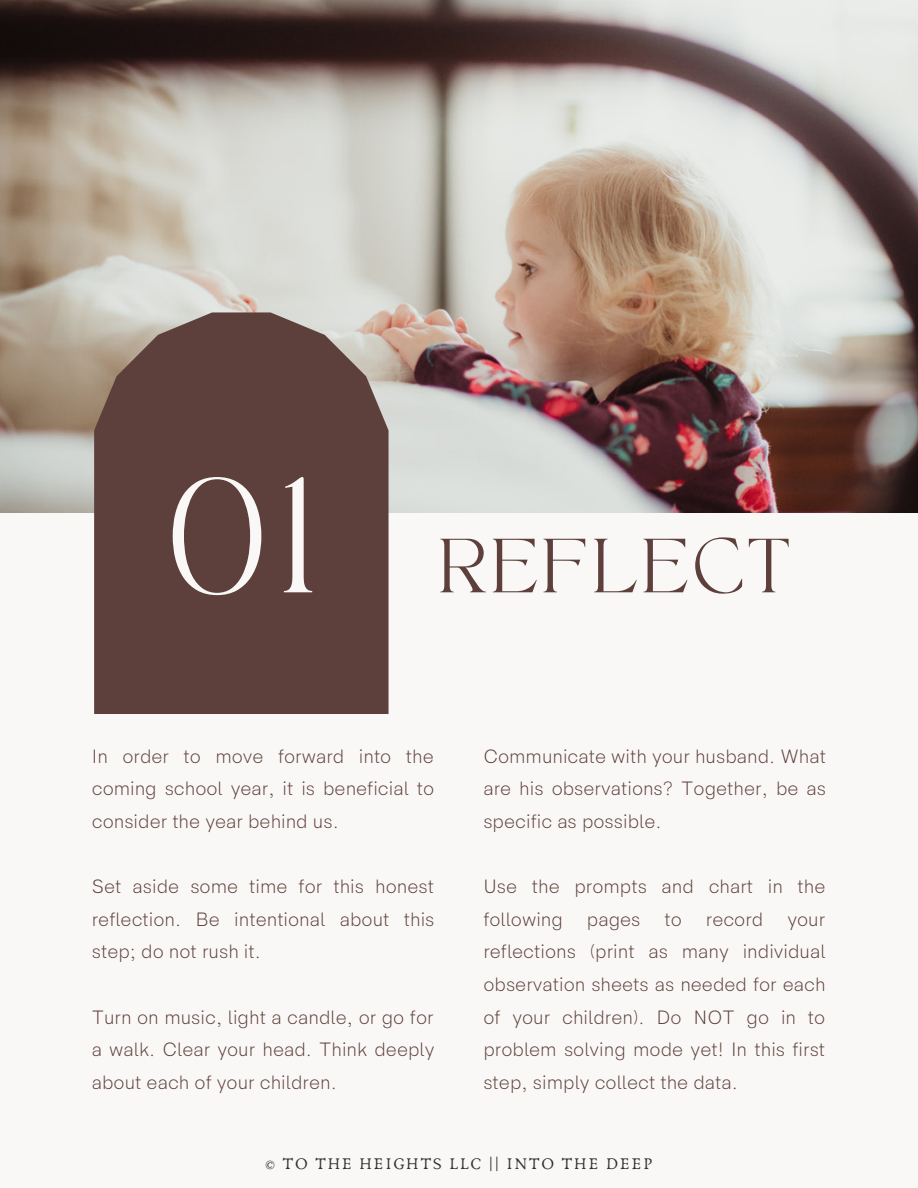
<style>
.page{position:relative;width:918px;height:1188px;background:#faf8f6}
.page>*{position:absolute;margin:0;border:0;box-sizing:border-box;transform-origin:0 0}
.t1{font:112.5px "TANAEGEAN";color:#faf8f6}
.t2{font:53.55px "TANAEGEAN";letter-spacing:.085em;color:#5d403c}
.t3{font:300 19.5px/32.7px "HK Sentiments";color:#5d403c;text-align:justify}
.t4{font:16.95px "Anaktoria";letter-spacing:.1em;color:#303030}
</style>
<div class="page">
<img style="left:0;top:0;width:918px;height:513px">
<svg style="left:94px;top:312px;width:295px;height:402px;fill:#5d403c"></svg>
<p class="t1" style="left:166px;top:472px;width:152px">01</p>
<p class="t2" style="left:438px;top:535px;width:352px">REFLECT</p>
<p class="t3" style="left:92px;top:740px;width:344px">In order to move forward into the coming school year, it is beneficial to consider the year behind us.</p>
<p class="t3" style="left:92px;top:871px;width:344px">Set aside some time for this honest reflection. Be intentional about this step; do not rush it.</p>
<p class="t3" style="left:92px;top:1001px;width:344px">Turn on music, light a candle, or go for a walk. Clear your head. Think deeply about each of your children.</p>
<p class="t3" style="left:483px;top:740px;width:344px">Communicate with your husband. What are his observations? Together, be as specific as possible.</p>
<p class="t3" style="left:483px;top:871px;width:344px">Use the prompts and chart in the following pages to record your reflections (print as many individual observation sheets as needed for each of your children). Do NOT go in to problem solving mode yet! In this first step, simply collect the data.</p>
<p class="t4" style="left:265px;top:1153px;width:389px">© TO THE HEIGHTS LLC || INTO THE DEEP</p>
</div>
